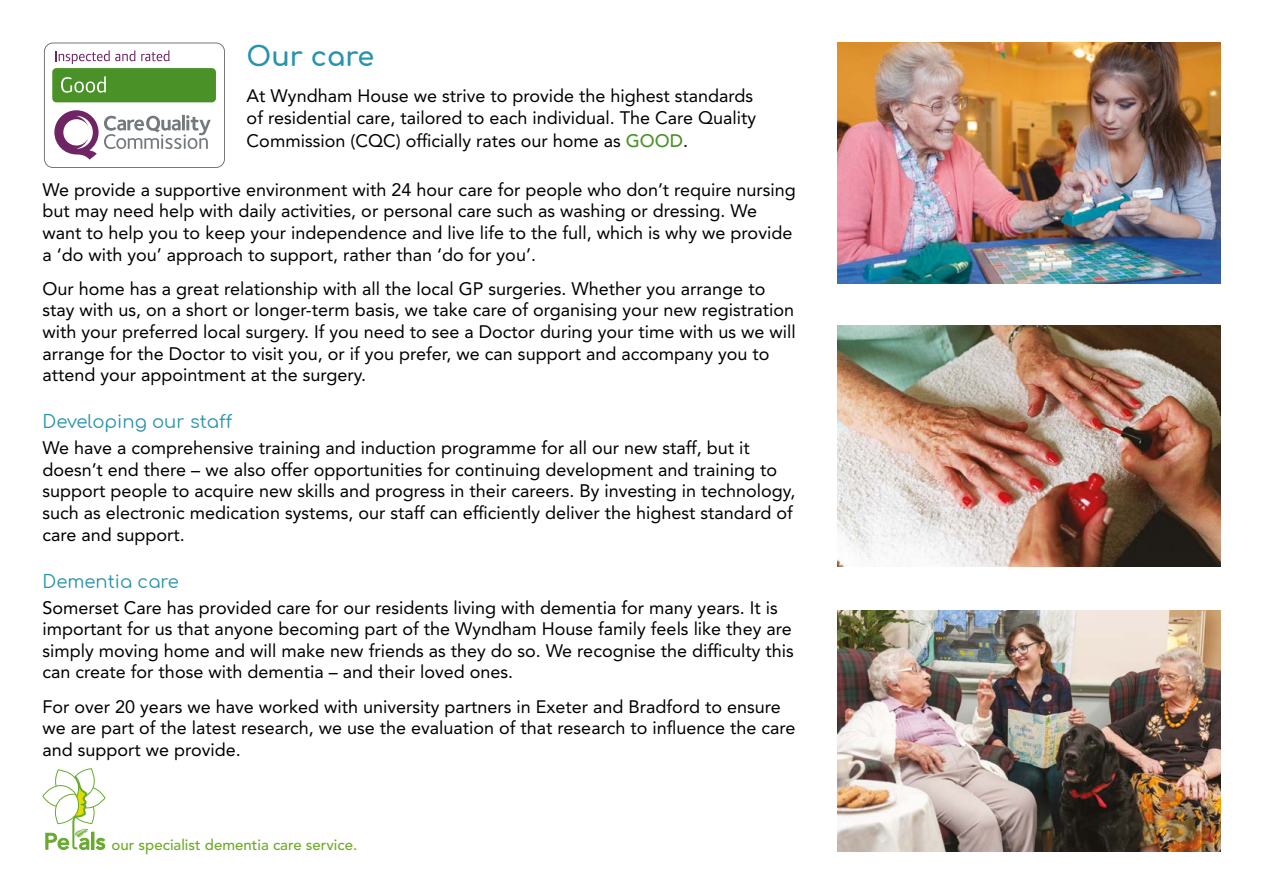
<style>
.page{position:relative;width:1263px;height:893px;background:#fff}
.page>*{position:absolute;margin:0;border:0;box-sizing:border-box;transform-origin:0 0}
.t1{font:700 27px "Comfortaa";color:#2893ac}
.t2{font:18px/21.6px "Avenir LT Std";color:#000}
.t3{font:18px "Comfortaa";color:#2893ac}
.t4{font:500 15px "Avenir LT Std";color:#6fac28}
.s1{font-weight:500;color:#4a9228}
</style>
<div class="page">
<div style="left:44px;top:43px;width:181px;height:125px;border:1px solid #73797c;border-radius:9px"></div>
<svg style="left:55px;top:50px;width:80px;height:14px"></svg>
<svg style="left:141px;top:50px;width:28px;height:11px"></svg>
<div style="left:52px;top:68px;width:164px;height:34px;background:#4a9228;border-radius:4px"></div>
<svg style="left:61px;top:76px;width:45px;height:17px"></svg>
<svg style="left:54px;top:110px;width:157px;height:50px"></svg>
<img style="left:838px;top:326px;width:382px;height:240px">
<img style="left:838px;top:610px;width:382px;height:241px">
<img style="left:838px;top:43px;width:382px;height:240px">
<svg style="left:43px;top:768px;width:62px;height:81px"></svg>
<h1 class="t1" style="left:247px;top:32px;width:129px">Our care</h1>
<p class="t2" style="left:247px;top:84px;width:511px;line-height:22.5px">At Wyndham House we strive to provide the highest standards of residential care, tailored to each individual. The Care Quality<br>Commission (CQC) officially rates our home as <span class="s1">GOOD</span>.</p>
<p class="t2" style="left:43px;top:179px;width:755px">We provide a supportive environment with 24 hour care for people who don’t require nursing but may need help with daily activities, or personal care such as washing or dressing. We want to help you to keep your independence and live life to the full, which is why we provide a ‘do with you’ approach to support, rather than ‘do for you’.</p>
<p class="t2" style="left:43px;top:278px;width:755px">Our home has a great relationship with all the local GP surgeries. Whether you arrange to stay with us, on a short or longer-term basis, we take care of organising your new registration with your preferred local surgery. If you need to see a Doctor during your time with us we will arrange for the Doctor to visit you, or if you prefer, we can support and accompany you to attend your appointment at the surgery.</p>
<p class="t3" style="left:43px;top:406px;width:191px">Developing our staff</p>
<p class="t2" style="left:43px;top:437px;width:754px">We have a comprehensive training and induction programme for all our new staff, but it doesn’t end there – we also offer opportunities for continuing development and training to support people to acquire new skills and progress in their careers. By investing in technology, such as electronic medication systems, our staff can efficiently deliver the highest standard of care and support.</p>
<p class="t3" style="left:43px;top:565px;width:138px">Dementia care</p>
<p class="t2" style="left:43px;top:597px;width:753px">Somerset Care has provided care for our residents living with dementia for many years. It is important for us that anyone becoming part of the Wyndham House family feels like they are simply moving home and will make new friends as they do so. We recognise the difficulty this can create for those with dementia – and their loved ones.</p>
<p class="t2" style="left:43px;top:696px;width:754px">For over 20 years we have worked with university partners in Exeter and Bradford to ensure we are part of the latest research, we use the evaluation of that research to influence the care and support we provide.</p>
<p class="t4" style="left:112px;top:836px;width:247px">our specialist dementia care service.</p>
</div>
